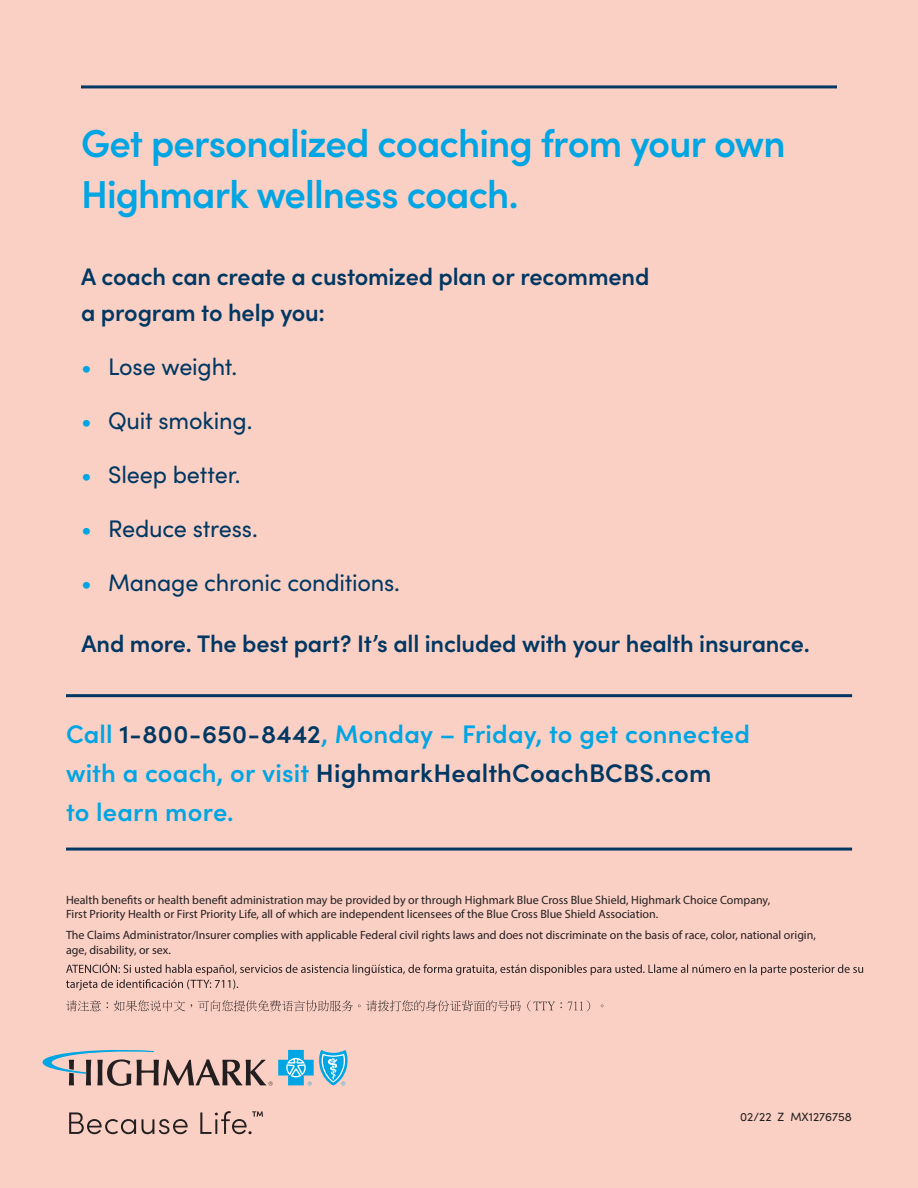
<style>
.page{position:relative;width:918px;height:1188px;background:#fbd0c4}
.page>*{position:absolute;margin:0;border:0;box-sizing:border-box;transform-origin:0 0}
.t1{font:600 39px/51px "Sofia Pro";letter-spacing:-.025em;color:#00a5e3}
.t2{font:600 25.5px/39px "Sofia Pro";letter-spacing:.01em;color:#00a5e3}
.t3{font:600 24px/36px "Sofia Pro";letter-spacing:-.01em;color:#003863}
.t4{font:24px "Sofia Pro";letter-spacing:-.01em;color:#003863}
.Disclaimers{font:12px/14.4px "Myriad Pro";color:#231f20}
.t5{font:12px "Sofia Pro";color:#231f20}
.s1{color:#00a5e3}
.s2{color:#003863}
</style>
<div class="page">
<hr style="left:81px;top:85px;width:756px;height:3px;background:#003863">
<svg style="left:66px;top:963px;width:797px;height:27px"></svg>
<svg style="left:66px;top:1000px;width:537px;height:12px"></svg>
<svg style="left:42px;top:1050px;width:306px;height:36px"></svg>
<svg style="left:69px;top:1112px;width:119px;height:22px"></svg>
<svg style="left:200px;top:1111px;width:63px;height:23px"></svg>
<hr style="left:66px;top:848px;width:786px;height:3px;background:#003863">
<hr style="left:66px;top:694px;width:786px;height:3px;background:#003863">
<p class="t1" style="left:81px;top:115px;width:706px">Get personalized coaching from your own<br>Highmark wellness coach.</p>
<p class="t3" style="left:81px;top:257px;width:570px">A coach can create a customized plan or recommend a program to help you:</p>
<p class="t4" style="left:81px;top:349px;width:158px"><span class="s1">•</span> Lose weight.</p>
<p class="t4" style="left:81px;top:403px;width:173px"><span class="s1">•</span> Quit smoking.</p>
<p class="t4" style="left:81px;top:457px;width:161px"><span class="s1">•</span> Sleep better.</p>
<p class="t4" style="left:81px;top:511px;width:178px"><span class="s1">•</span> Reduce stress.</p>
<p class="t4" style="left:81px;top:565px;width:321px"><span class="s1">•</span> Manage chronic conditions.</p>
<p class="t3" style="left:81px;top:624px;width:730px">And more. The best part? It’s all included with your health insurance.</p>
<p class="t2" style="left:66px;top:712px;width:686px">Call <span class="s2">1-800-650-8442</span>, Monday – Friday, to get connected with a coach, or visit <span class="s2">HighmarkHealthCoachBCBS.com<br></span>to learn more.</p>
<p class="Disclaimers" style="left:66px;top:892px;width:706px">Health benefits or health benefit administration may be provided by or through Highmark Blue Cross Blue Shield, Highmark Choice Company,<br>First Priority Health or First Priority Life, all of which are independent licensees of the Blue Cross Blue Shield Association.</p>
<p class="Disclaimers" style="left:66px;top:928px;width:751px">The Claims Administrator/Insurer complies with applicable Federal civil rights laws and does not discriminate on the basis of race, color, national origin, age, disability, or sex.</p>
<p class="t5" style="left:740px;top:1108px;width:113px">02/22 Z MX1276758</p>
</div>
